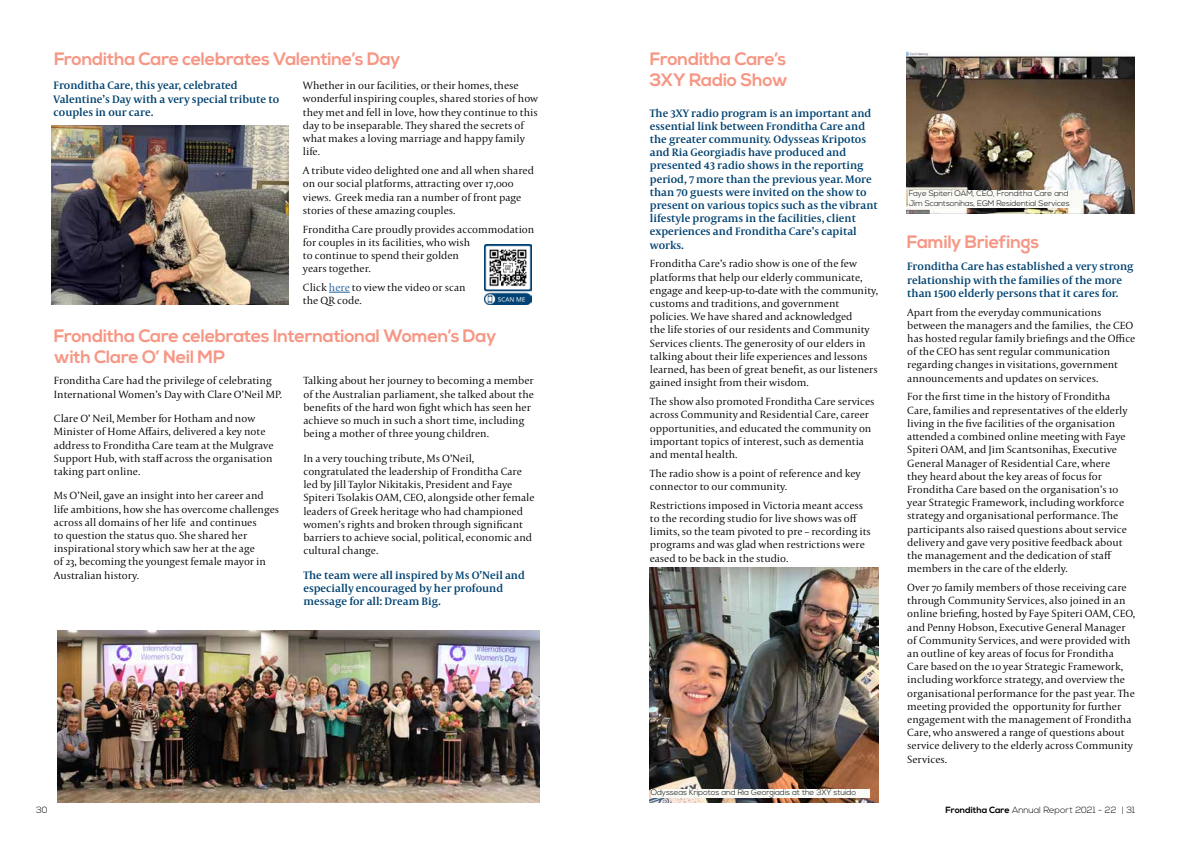
<style>
.page{position:relative;width:1191px;height:842px;background:#fff}
.page>*{position:absolute;margin:0;border:0;box-sizing:border-box;transform-origin:0 0}
.t1{font:700 18px/21.6px "Nexa";letter-spacing:-.01em;color:#f69785}
.t2{font:300 11px/13.2px "Capitolium 2";color:#000}
.t3{font:600 11px/13.2px "Capitolium News 2";color:#004270}
.t4{font:300 9px "Nexa";color:#000}
.t5{font:300 8px/9.6px "Nexa";letter-spacing:-.01em;color:#000}
.s1{color:#215e9e}
.s2{font-weight:700}
</style>
<div class="page">
<svg style="left:329px;top:292px;width:21px;height:1px"></svg>
<img style="left:58px;top:630px;width:482px;height:172px">
<img style="left:906px;top:51px;width:229px;height:163px">
<div style="left:908px;top:190px;width:175px;height:18px;background:#f9f9f6"></div>
<img style="left:650px;top:567px;width:228px;height:235px">
<div style="left:651px;top:789px;width:218px;height:8px;background:#f9f9f6"></div>
<img style="left:51px;top:126px;width:237px;height:179px">
<img style="left:485px;top:244px;width:46px;height:60px">
<h1 class="t1" style="left:54px;top:49px;width:348px">Fronditha Care celebrates Valentine’s Day</h1>
<p class="t3" style="left:54px;top:79px;width:227px">Fronditha Care, this year, celebrated<br>Valentine’s Day with a very special tribute to couples in our care.</p>
<p class="t2" style="left:303px;top:79px;width:237px">Whether in our facilities, or their homes, these wonderful inspiring couples, shared stories of how they met and fell in love, how they continue to this day to be inseparable. They shared the secrets of what makes a loving marriage and happy family life.</p>
<p class="t2" style="left:303px;top:164px;width:232px">A tribute video delighted one and all when shared on our social platforms, attracting over 17,000 views. Greek media ran a number of front page stories of these amazing couples.</p>
<p class="t2" style="left:303px;top:222px;width:233px">Fronditha Care proudly provides accommodation for couples in its facilities, who wish<br>to continue to spend their golden<br>years together.</p>
<p class="t2" style="left:303px;top:281px;width:164px">Click <span class="s1">here</span> to view the video or scan the QR code.</p>
<h1 class="t1" style="left:54px;top:326px;width:444px">Fronditha Care celebrates International Women’s Day with Clare O’ Neil MP</h1>
<p class="t2" style="left:54px;top:374px;width:230px">Fronditha Care had the privilege of celebrating<br>International Women’s Day with Clare O’Neil MP.</p>
<p class="t2" style="left:54px;top:412px;width:221px">Clare O’ Neil, Member for Hotham and now Minister of Home Affairs, delivered a key note address to Fronditha Care team at the Mulgrave Support Hub, with staff across the organisation taking part online.</p>
<p class="t2" style="left:54px;top:489px;width:227px">Ms O’Neil, gave an insight into her career and life ambitions, how she has overcome challenges across all domains of her life and continues<br>to question the status quo. She shared her inspirational story which saw her at the age<br>of 23, becoming the youngest female mayor in Australian history.</p>
<p class="t2" style="left:303px;top:374px;width:232px">Talking about her journey to becoming a member of the Australian parliament, she talked about the benefits of the hard won fight which has seen her achieve so much in such a short time, including being a mother of three young children.</p>
<p class="t2" style="left:303px;top:451px;width:232px">In a very touching tribute, Ms O’Neil, congratulated the leadership of Fronditha Care led by Jill Taylor Nikitakis, President and Faye Spiteri Tsolakis OAM, CEO, alongside other female leaders of Greek heritage who had championed women’s rights and broken through significant barriers to achieve social, political, economic and cultural change.</p>
<p class="t3" style="left:303px;top:568px;width:223px">The team were all inspired by Ms O’Neil and especially encouraged by her profound message for all: Dream Big.</p>
<h1 class="t1" style="left:650px;top:49px;width:140px">Fronditha Care’s<br>3XY Radio Show</h1>
<p class="t3" style="left:650px;top:106px;width:229px">The 3XY radio program is an important and essential link between Fronditha Care and the greater community. Odysseas Kripotos and Ria Georgiadis have produced and presented 43 radio shows in the reporting period, 7 more than the previous year. More than 70 guests were invited on the show to present on various topics such as the vibrant lifestyle programs in the facilities, client experiences and Fronditha Care’s capital works.</p>
<p class="t2" style="left:650px;top:257px;width:230px">Fronditha Care’s radio show is one of the few platforms that help our elderly communicate, engage and keep-up-to-date with the community, customs and traditions, and government policies. We have shared and acknowledged<br>the life stories of our residents and Community Services clients. The generosity of our elders in talking about their life experiences and lessons learned, has been of great benefit, as our listeners gained insight from their wisdom.</p>
<p class="t2" style="left:650px;top:395px;width:226px">The show also promoted Fronditha Care services across Community and Residential Care, career opportunities, and educated the community on important topics of interest, such as dementia and mental health.</p>
<p class="t2" style="left:650px;top:466px;width:212px">The radio show is a point of reference and key connector to our community.</p>
<p class="t2" style="left:650px;top:498px;width:222px">Restrictions imposed in Victoria meant access to the recording studio for live shows was off limits, so the team pivoted to pre – recording its programs and was glad when restrictions were eased to be back in the studio.</p>
<p class="t5" style="left:651px;top:788px;width:207px">Odysseas Kripotos and Ria Georgiadis at the 3XY stuido</p>
<p class="t5" style="left:908px;top:189px;width:163px">Faye Spiteri OAM, CEO, Fronditha Care and<br>Jim Scantsonihas, EGM Residential Services</p>
<h1 class="t1" style="left:906px;top:231px;width:134px">Family Briefings</h1>
<p class="t3" style="left:907px;top:259px;width:228px">Fronditha Care has established a very strong relationship with the families of the more than 1500 elderly persons that it cares for.</p>
<p class="t2" style="left:907px;top:305px;width:230px">Apart from the everyday communications between the managers and the families, the CEO has hosted regular family briefings and the Office of the CEO has sent regular communication regarding changes in visitations, government announcements and updates on services.</p>
<p class="t2" style="left:907px;top:390px;width:222px">For the first time in the history of Fronditha Care, families and representatives of the elderly living in the five facilities of the organisation attended a combined online meeting with Faye Spiteri OAM, and Jim Scantsonihas, Executive General Manager of Residential Care, where they heard about the key areas of focus for Fronditha Care based on the organisation’s 10 year Strategic Framework, including workforce strategy and organisational performance. The participants also raised questions about service delivery and gave very positive feedback about the management and the dedication of staff members in the care of the elderly.</p>
<p class="t2" style="left:907px;top:580px;width:229px">Over 70 family members of those receiving care through Community Services, also joined in an online briefing, hosted by Faye Spiteri OAM, CEO, and Penny Hobson, Executive General Manager of Community Services, and were provided with an outline of key areas of focus for Fronditha Care based on the 10 year Strategic Framework, including workforce strategy, and overview the organisational performance for the past year. The meeting provided the opportunity for further engagement with the management of Fronditha Care, who answered a range of questions about service delivery to the elderly across Community Services.</p>
<p class="t4" style="left:36px;top:804px;width:13px">30</p>
<p class="t4" style="left:945px;top:804px;width:191px"><span class="s2">Fronditha Care</span> Annual Report 2021 - 22 | 31</p>
</div>
